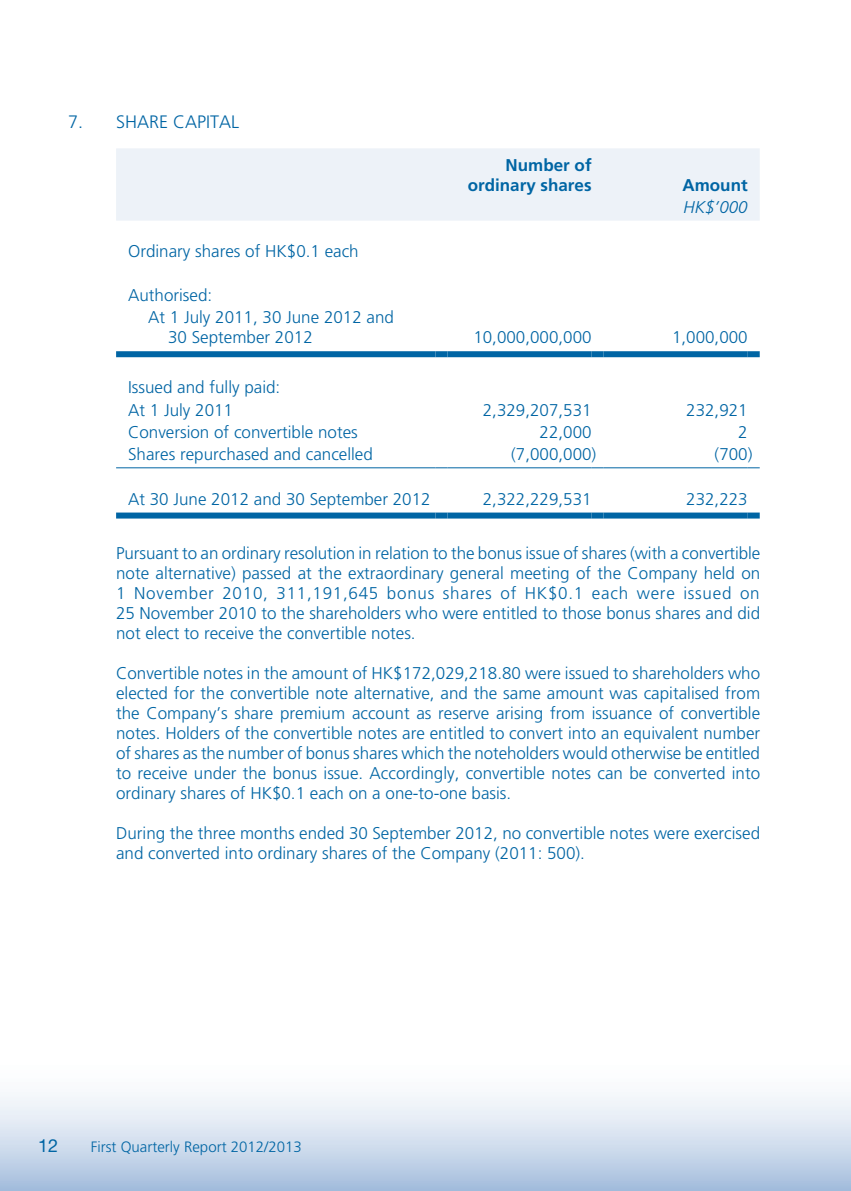
<style>
.page{position:relative;width:851px;height:1191px;background:#fff}
.page>*{position:absolute;margin:0;border:0;box-sizing:border-box;transform-origin:0 0}
._04___H2{font:300 18px "Frutiger LT Std";color:#0065a4}
.t1{font:18px "Helvetica Neue LT Std";color:#0065a4}
._12___P2{font:300 17px/20px "Frutiger LT Std";color:#0065a4;text-align:justify}
._15_Table_Stub{font:300 17px/20px "Frutiger LT Std";color:#0065a4}
._11_P0{font:300 17px "Frutiger LT Std";color:#0065a4}
._11_P0-2{font:700 17px "Frutiger LT Std";color:#0065a4}
._11_P0-3{font:italic 300 17px "Frutiger LT Std";color:#0065a4}
.t2{font:300 15px "Frutiger LT Std";color:#0065a4}
</style>
<div class="page">
<div style="left:0;top:1052px;width:850px;height:139px;background:linear-gradient(to bottom,#fff,#adc4e0)"></div>
<svg style="left:850px;top:1095px;width:1px;height:96px"></svg>
<div style="left:116px;top:148px;width:643px;height:73px;background:#edf2f8"></div>
<div style="left:116px;top:351px;width:319px;height:6px;background:#0065a4"></div>
<div style="left:435px;top:351px;width:12px;height:6px;background:#0065a4"></div>
<div style="left:447px;top:351px;width:144px;height:6px;background:#0065a4"></div>
<div style="left:591px;top:351px;width:12px;height:6px;background:#0065a4"></div>
<div style="left:603px;top:351px;width:144px;height:6px;background:#0065a4"></div>
<div style="left:747px;top:351px;width:12px;height:6px;background:#0065a4"></div>
<div style="left:116px;top:512px;width:319px;height:6px;background:#0065a4"></div>
<div style="left:435px;top:512px;width:12px;height:6px;background:#0065a4"></div>
<div style="left:447px;top:512px;width:144px;height:6px;background:#0065a4"></div>
<div style="left:591px;top:512px;width:12px;height:6px;background:#0065a4"></div>
<div style="left:603px;top:512px;width:144px;height:6px;background:#0065a4"></div>
<div style="left:747px;top:512px;width:12px;height:6px;background:#0065a4"></div>
<hr style="left:116px;top:467px;width:319px;height:1px;background:#0065a4">
<svg style="left:435px;top:467px;width:12px;height:1px"></svg>
<hr style="left:447px;top:467px;width:144px;height:1px;background:#0065a4">
<svg style="left:591px;top:467px;width:12px;height:1px"></svg>
<hr style="left:603px;top:467px;width:144px;height:1px;background:#0065a4">
<svg style="left:747px;top:467px;width:12px;height:1px"></svg>
<p class="_04___H2" style="left:68px;top:112px;width:173px">7. SHARE CAPITAL</p>
<p class="_15_Table_Stub" style="left:128px;top:241px;width:232px">Ordinary shares of HK$0.1 each</p>
<p class="_15_Table_Stub" style="left:128px;top:285px;width:86px">Authorised:</p>
<p class="_15_Table_Stub" style="left:168px;top:307px;width:227px;text-indent:-20px">At 1 July 2011, 30 June 2012 and<br>30 September 2012</p>
<p class="_11_P0-2" style="left:505px;top:155px;width:87px">Number of</p>
<p class="_11_P0-2" style="left:467px;top:175px;width:125px">ordinary shares</p>
<p class="_11_P0-2" style="left:682px;top:175px;width:67px">Amount</p>
<p class="_11_P0-3" style="left:683px;top:197px;width:66px">HK$’000</p>
<p class="_11_P0" style="left:473px;top:328px;width:120px">10,000,000,000</p>
<p class="_11_P0" style="left:672px;top:328px;width:77px">1,000,000</p>
<p class="_15_Table_Stub" style="left:128px;top:378px;width:154px">Issued and fully paid:</p>
<p class="_15_Table_Stub" style="left:128px;top:400px;width:106px">At 1 July 2011</p>
<p class="_11_P0" style="left:483px;top:400px;width:110px">2,329,207,531</p>
<p class="_11_P0" style="left:686px;top:400px;width:63px">232,921</p>
<p class="_15_Table_Stub" style="left:128px;top:422px;width:231px">Conversion of convertible notes</p>
<p class="_11_P0" style="left:539px;top:422px;width:53px">22,000</p>
<p class="_11_P0" style="left:738px;top:422px;width:11px">2</p>
<p class="_15_Table_Stub" style="left:128px;top:444px;width:246px">Shares repurchased and cancelled</p>
<p class="_11_P0" style="left:511px;top:444px;width:87px">(7,000,000)</p>
<p class="_11_P0" style="left:714px;top:444px;width:39px">(700)</p>
<p class="_15_Table_Stub" style="left:128px;top:489px;width:304px">At 30 June 2012 and 30 September 2012</p>
<p class="_11_P0" style="left:483px;top:489px;width:110px">2,322,229,531</p>
<p class="_11_P0" style="left:686px;top:489px;width:63px">232,223</p>
<p class="_12___P2" style="left:116px;top:543px;width:645px">Pursuant to an ordinary resolution in relation to the bonus issue of shares (with a convertible note alternative) passed at the extraordinary general meeting of the Company held on 1 November 2010, 311,191,645 bonus shares of HK$0.1 each were issued on 25 November 2010 to the shareholders who were entitled to those bonus shares and did not elect to receive the convertible notes.</p>
<p class="_12___P2" style="left:116px;top:663px;width:645px">Convertible notes in the amount of HK$172,029,218.80 were issued to shareholders who elected for the convertible note alternative, and the same amount was capitalised from the Company’s share premium account as reserve arising from issuance of convertible notes. Holders of the convertible notes are entitled to convert into an equivalent number of shares as the number of bonus shares which the noteholders would otherwise be entitled to receive under the bonus issue. Accordingly, convertible notes can be converted into ordinary shares of HK$0.1 each on a one-to-one basis.</p>
<p class="_12___P2" style="left:116px;top:823px;width:645px">During the three months ended 30 September 2012, no convertible notes were exercised and converted into ordinary shares of the Company (2011: 500).</p>
<p class="t1" style="left:38px;top:1135px;width:22px">12</p>
<p class="t2" style="left:91px;top:1138px;width:212px">First Quarterly Report 2012/2013</p>
</div>
